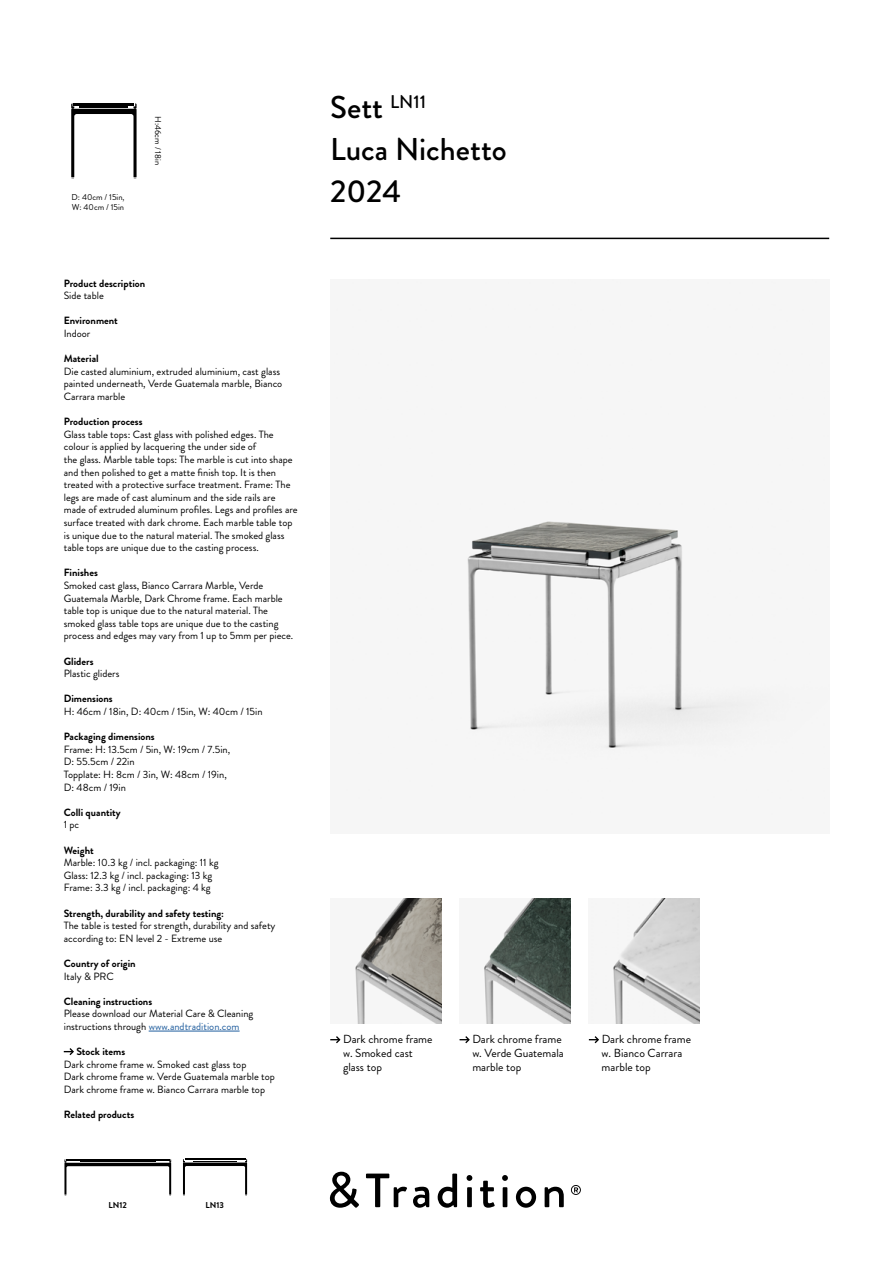
<style>
.page{position:relative;width:893px;height:1263px;background:#fff}
.page>*{position:absolute;margin:0;border:0;box-sizing:border-box;transform-origin:0 0}
.t1{font:500 31.5px/42px "Brandon Grotesque";color:#000}
.t2{font:11.7px/14.1px "Brandon Grotesque";color:#000}
.t3{font:10.5px/12.6px "Brandon Grotesque";color:#000}
.t4{font:700 10.5px "Brandon Grotesque";color:#000}
.t5{font:8.55px/10.2px "Brandon Grotesque";color:#000}
.t6{font:700 8.55px "Brandon Grotesque";color:#000}
.s1{color:#215e9e}
</style>
<div class="page">
<hr style="left:330px;top:238px;width:499px;height:1px;background:#000">
<svg style="left:330px;top:1036px;width:11px;height:8px"></svg>
<svg style="left:460px;top:1036px;width:10px;height:8px"></svg>
<svg style="left:589px;top:1036px;width:10px;height:8px"></svg>
<img style="left:467px;top:521px;width:344px;height:242px">
<img style="left:355px;top:899px;width:86px;height:124px">
<img style="left:613px;top:899px;width:87px;height:124px">
<hr style="left:149px;top:1031px;width:91px;height:1px;background:#215e9e">
<svg style="left:64px;top:1048px;width:10px;height:8px"></svg>
<svg style="left:330px;top:1172px;width:251px;height:36px"></svg>
<svg style="left:71px;top:103px;width:66px;height:76px"></svg>
<hr style="left:185px;top:1158px;width:60px;height:2px;background:#000">
<svg style="left:183px;top:1159px;width:64px;height:37px"></svg>
<svg style="left:64px;top:1159px;width:107px;height:37px"></svg>
<img style="left:483px;top:899px;width:87px;height:124px">
<p class="t5" style="left:72px;top:192px;width:55px">D: 40cm / 15in,<br>W: 40cm / 15in</p>
<p class="t5" style="left:163px;top:116px;width:50px;rotate:90deg">H:46cm / 18in</p>
<p class="t4" style="left:64px;top:276px;width:83px">Product description</p>
<p class="t3" style="left:64px;top:289px;width:42px">Side table</p>
<p class="t4" style="left:64px;top:313px;width:56px">Environment</p>
<p class="t3" style="left:64px;top:327px;width:28px">Indoor</p>
<p class="t4" style="left:64px;top:351px;width:36px">Material</p>
<p class="t3" style="left:64px;top:365px;width:220px">Die casted aluminium, extruded aluminium, cast glass painted underneath, Verde Guatemala marble, Bianco<br>Carrara marble</p>
<p class="t4" style="left:64px;top:414px;width:80px">Production process</p>
<p class="t3" style="left:64px;top:428px;width:235px">Glass table tops: Cast glass with polished edges. The colour is applied by lacquering the under side of<br>the glass. Marble table tops: The marble is cut into shape and then polished to get a matte finish top. It is then treated with a protective surface treatment. Frame: The legs are made of cast aluminum and the side rails are made of extruded aluminum profiles. Legs and profiles are surface treated with dark chrome. Each marble table top is unique due to the natural material. The smoked glass table tops are unique due to the casting process.</p>
<p class="t4" style="left:64px;top:565px;width:36px">Finishes</p>
<p class="t3" style="left:64px;top:579px;width:231px">Smoked cast glass, Bianco Carrara Marble, Verde Guatemala Marble, Dark Chrome frame. Each marble table top is unique due to the natural material. The smoked glass table tops are unique due to the casting process and edges may vary from 1 up to 5mm per piece.</p>
<p class="t4" style="left:64px;top:654px;width:31px">Gliders</p>
<p class="t3" style="left:64px;top:667px;width:57px">Plastic gliders</p>
<p class="t4" style="left:64px;top:691px;width:50px">Dimensions</p>
<p class="t3" style="left:64px;top:705px;width:200px">H: 46cm / 18in, D: 40cm / 15in, W: 40cm / 15in</p>
<p class="t4" style="left:64px;top:729px;width:93px">Packaging dimensions</p>
<p class="t3" style="left:64px;top:743px;width:168px">Frame: H: 13.5cm / 5in, W: 19cm / 7.5in,<br>D: 55.5cm / 22in<br>Topplate: H: 8cm / 3in, W: 48cm / 19in,<br>D: 48cm / 19in</p>
<p class="t4" style="left:64px;top:805px;width:58px">Colli quantity</p>
<p class="t3" style="left:64px;top:819px;width:17px">1 pc</p>
<p class="t4" style="left:64px;top:843px;width:31px">Weight</p>
<p class="t3" style="left:64px;top:856px;width:156px">Marble: 10.3 kg / incl. packaging: 11 kg<br>Glass: 12.3 kg / incl. packaging: 13 kg<br>Frame: 3.3 kg / incl. packaging: 4 kg</p>
<p class="t4" style="left:64px;top:906px;width:162px">Strength, durability and safety testing:</p>
<p class="t3" style="left:64px;top:919px;width:213px">The table is tested for strength, durability and safety according to: EN level 2 - Extreme use</p>
<p class="t4" style="left:64px;top:956px;width:73px">Country of origin</p>
<p class="t3" style="left:64px;top:970px;width:52px">Italy &amp; PRC</p>
<p class="t4" style="left:64px;top:994px;width:90px">Cleaning instructions</p>
<p class="t3" style="left:64px;top:1008px;width:191px">Please download our Material Care &amp; Cleaning instructions through <span class="s1">www.andtradition.com</span></p>
<p class="t4" style="left:76px;top:1044px;width:50px">Stock items</p>
<p class="t3" style="left:64px;top:1058px;width:213px">Dark chrome frame w. Smoked cast glass top<br>Dark chrome frame w. Verde Guatemala marble top<br>Dark chrome frame w. Bianco Carrara marble top</p>
<p class="t4" style="left:64px;top:1107px;width:72px">Related products</p>
<p class="t6" style="left:109px;top:1199px;width:20px">LN12</p>
<p class="t6" style="left:206px;top:1199px;width:20px">LN13</p>
<h1 class="t1" style="left:330px;top:87px;width:178px">Sett <sup>LN11<br></sup>Luca Nichetto</h1>
<h1 class="t1" style="left:330px;top:171px;width:72px">2024</h1>
<p class="t2" style="left:343px;top:1032px;width:91px">Dark chrome frame w. Smoked cast glass top</p>
<p class="t2" style="left:472px;top:1032px;width:93px">Dark chrome frame w. Verde Guatemala marble top</p>
<p class="t2" style="left:602px;top:1032px;width:91px">Dark chrome frame w. Bianco Carrara marble top</p>
</div>
